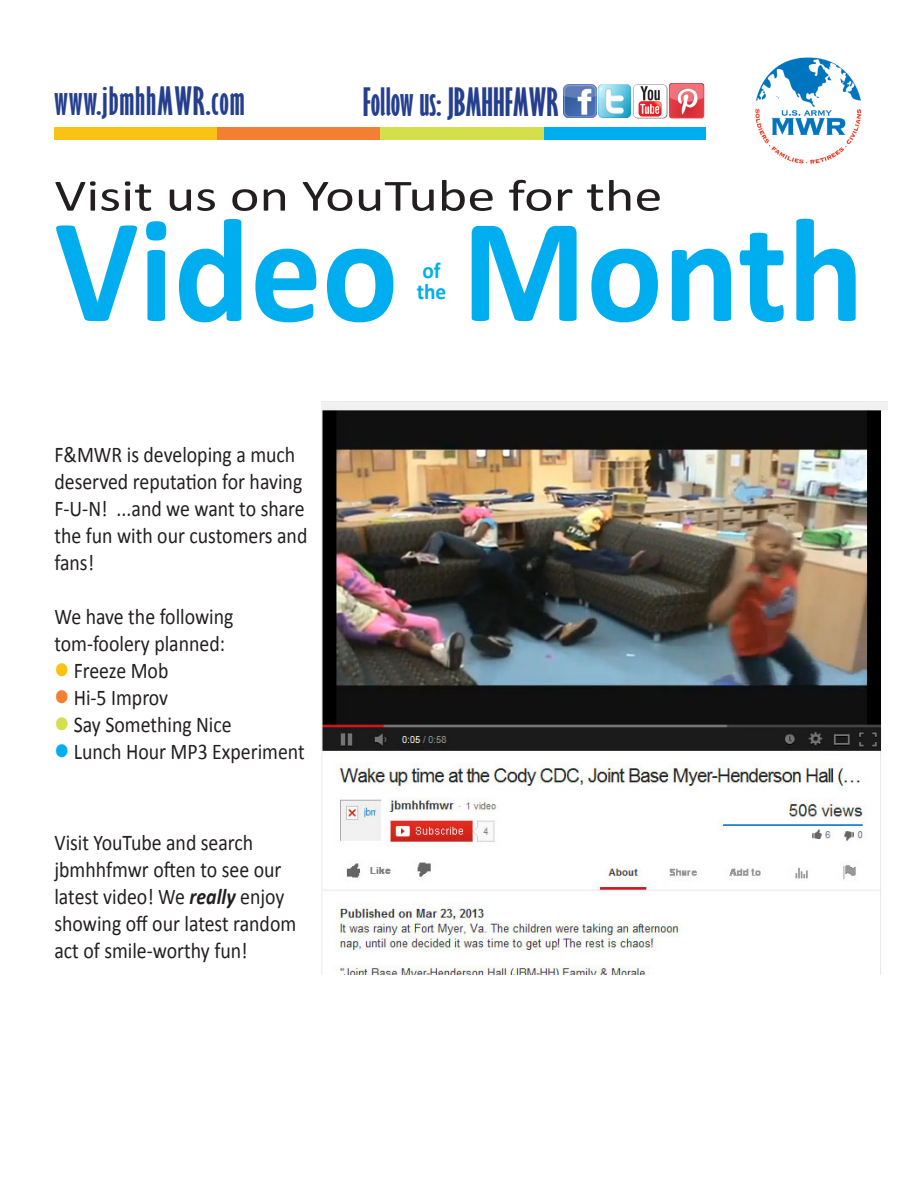
<style>
.page{position:relative;width:918px;height:1188px;background:#fff}
.page>*{position:absolute;margin:0;border:0;box-sizing:border-box;transform-origin:0 0}
.t1{font:700 150px "Calibri";color:#00aeef;scale:.95 1}
.t2{font:45px "Calibri";color:#231f20;scale:1.25 1}
.t3{font:700 extra-condensed 36px "Gill Sans";color:#253f8e}
.t4{font:700 extra-condensed 36px "Gill Sans";letter-spacing:.025em;color:#253f8e}
.t5{font:22.5px/27px "Calibri";color:#231f20;scale:.88 1}
.t6{font:700 22.5px "Calibri";color:#00aeef;scale:.95 1}
.s1{color:#f9c214}
.s2{color:#f47f32}
.s3{color:#d4df4c}
.s4{color:#00aeef}
.s5{font-weight:700;font-style:italic}
</style>
<div class="page">
<img style="left:755px;top:57px;width:107px;height:107px">
<img style="left:564px;top:84px;width:32px;height:34px">
<img style="left:596px;top:84px;width:35px;height:34px">
<img style="left:633px;top:84px;width:35px;height:35px">
<img style="left:668px;top:83px;width:37px;height:36px">
<div style="left:54px;top:127px;width:163px;height:13px;background:#f9c214"></div>
<div style="left:542px;top:127px;width:164px;height:13px;background:#00aeef"></div>
<div style="left:217px;top:127px;width:163px;height:13px;background:#f47f32"></div>
<div style="left:380px;top:127px;width:163px;height:13px;background:#d4df4c"></div>
<img style="left:322px;top:402px;width:566px;height:573px">
<p class="t4" style="left:54px;top:79px;width:192px">www.jbmhhMWR.com</p>
<p class="t3" style="left:363px;top:80px;width:197px">Follow us: JBMHHFMWR</p>
<p class="t2" style="left:54px;top:167px;width:488px">Visit us on YouTube for the</p>
<p class="t1" style="left:54px;top:175px;width:854px">Video Month</p>
<p class="t6" style="left:422px;top:256px;width:21px">of</p>
<p class="t6" style="left:417px;top:277px;width:33px">the</p>
<p class="t5" style="left:54px;top:441px;width:289px">F&amp;MWR is developing a much deserved reputation for having<br>F-U-N! ...and we want to share the fun with our customers and fans!</p>
<p class="t5" style="left:54px;top:603px;width:205px">We have the following</p>
<p class="t5" style="left:54px;top:630px;width:195px">tom-foolery planned:</p>
<p class="t5" style="left:54px;top:657px;width:131px"><span class="s1">●</span> Freeze Mob</p>
<p class="t5" style="left:54px;top:684px;width:131px"><span class="s2">●</span> Hi-5 Improv</p>
<p class="t5" style="left:54px;top:711px;width:203px"><span class="s3">●</span> Say Something Nice</p>
<p class="t5" style="left:54px;top:738px;width:286px"><span class="s4">●</span> Lunch Hour MP3 Experiment</p>
<p class="t5" style="left:54px;top:829px;width:228px">Visit YouTube and search</p>
<p class="t5" style="left:54px;top:856px;width:276px">jbmhhfmwr often to see our latest video! We <span class="s5">really</span> enjoy showing off our latest random act of smile-worthy fun!</p>
</div>
